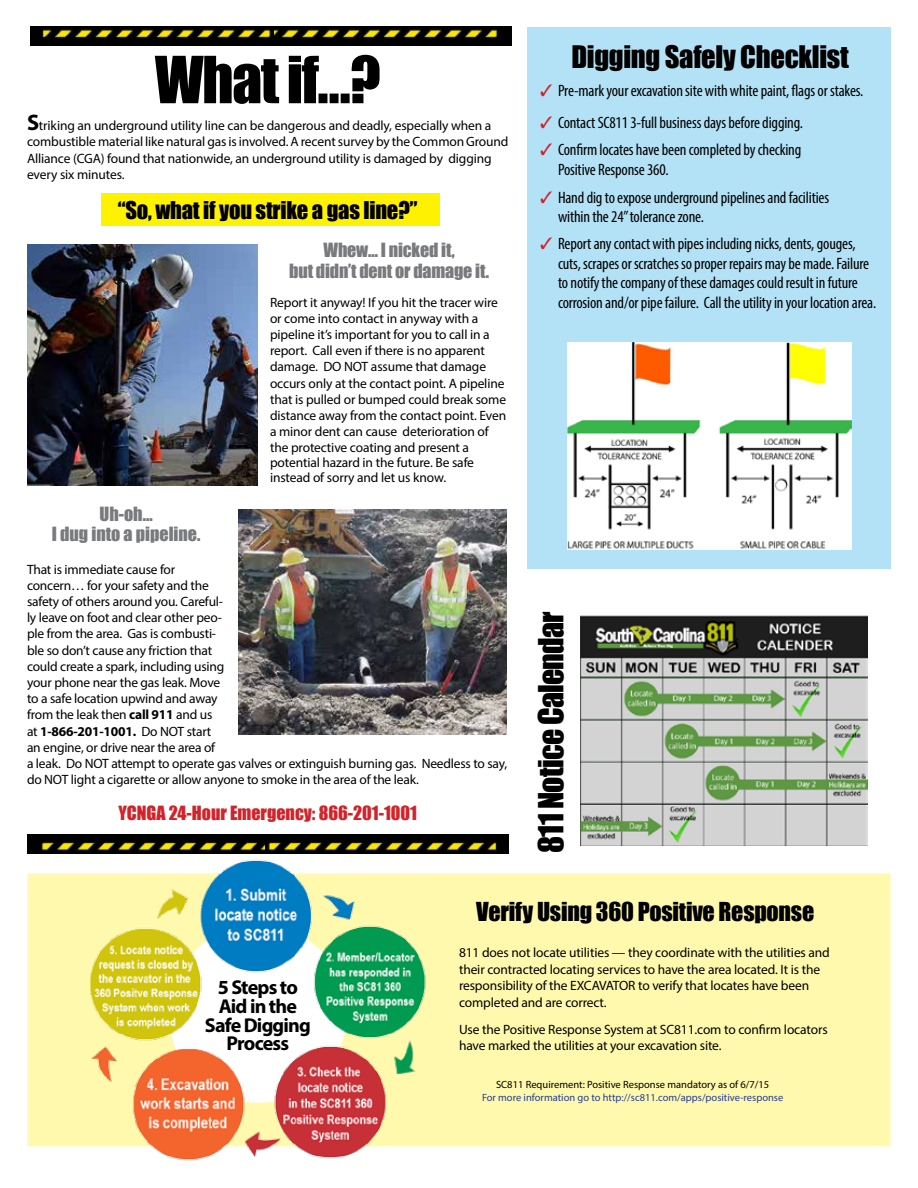
<style>
.page{position:relative;width:918px;height:1188px;background:#fff}
.page>*{position:absolute;margin:0;border:0;box-sizing:border-box;transform-origin:0 0}
.t1{font:60px "Impact";letter-spacing:-.025em;color:#000}
.t2{font:31.8px "Impact";letter-spacing:-.025em;color:#000}
.t3{font:28.5px "Impact";letter-spacing:-.01em;color:#000}
.t4{font:24px "Impact";letter-spacing:-.01em;color:#000}
.t5{font:22.5px "Impact";letter-spacing:-.01em;color:#000}
.t6{font:700 20.1px/18.8px "Myriad Pro";letter-spacing:-.04em;color:#000;text-align:center}
.t7{font:18px/21.6px "Impact";letter-spacing:-.01em;color:#797a7d;text-align:center}
.t8{font:18px "Impact";color:#d2232a}
.t9{font:condensed 16.5px/19.5px "Myriad Pro";letter-spacing:-.01em;color:#000}
.t10{font:13.5px/16.2px "Myriad Pro";letter-spacing:-.01em;color:#000}
.t11{font:10.5px "Myriad Pro";color:#243d91}
.t12{font:10.5px "Myriad Pro";color:#000}
.s1{font-weight:700;font-size:22.5px}
.s2{font-weight:700}
.s3{color:#d2232a}
</style>
<div class="page">
<div style="left:102px;top:193px;width:338px;height:33px;background:#fff200"></div>
<img style="left:27px;top:835px;width:238px;height:18px">
<img style="left:265px;top:835px;width:244px;height:18px">
<div style="left:27px;top:873px;width:864px;height:274px;background:#fff9ae;border:2px solid #fffbca"></div>
<img style="left:239px;top:509px;width:268px;height:225px">
<div style="left:527px;top:27px;width:364px;height:542px;background:#b3e1f5"></div>
<img style="left:28px;top:245px;width:230px;height:241px">
<img style="left:568px;top:343px;width:283px;height:206px">
<img style="left:274px;top:27px;width:238px;height:18px">
<img style="left:30px;top:27px;width:244px;height:18px">
<img style="left:580px;top:615px;width:287px;height:231px">
<img style="left:74px;top:851px;width:355px;height:310px">
<h1 class="t1" style="left:155px;top:33px;width:227px">What if…?</h1>
<p class="t10" style="left:27px;top:117px;width:483px"><span class="s1">S</span>triking an underground utility line can be dangerous and deadly, especially when a combustible material like natural gas is involved. A recent survey by the Common Ground Alliance (CGA) found that nationwide, an underground utility is damaged by digging every six minutes.</p>
<h3 class="t5" style="left:118px;top:193px;width:301px">“So, what if you strike a gas line?”</h3>
<h3 class="t7" style="left:289px;top:238px;width:201px">Whew… I nicked it,<br>but didn’t dent or damage it.</h3>
<p class="t10" style="left:270px;top:294px;width:238px">Report it anyway! If you hit the tracer wire or come into contact in anyway with a pipeline it’s important for you to call in a report. Call even if there is no apparent damage. DO NOT assume that damage occurs only at the contact point. A pipeline that is pulled or bumped could break some distance away from the contact point. Even a minor dent can cause deterioration of the protective coating and present a potential hazard in the future. Be safe instead of sorry and let us know.</p>
<h3 class="t7" style="left:52px;top:504px;width:150px;line-height:19.8px">Uh-oh...<br>I dug into a pipeline.</h3>
<p class="t10" style="left:27px;top:561px;width:482px">That is immediate cause for<br>concern… for your safety and the<br>safety of others around you. Careful-<br>ly leave on foot and clear other peo-<br>ple from the area. Gas is combusti-<br>ble so don’t cause any friction that<br>could create a spark, including using<br>your phone near the gas leak. Move<br>to a safe location upwind and away<br>from the leak then <span class="s2">call 911</span> and us<br>at <span class="s2">1-866-201-1001.</span> Do NOT start<br>an engine, or drive near the area of<br>a leak. Do NOT attempt to operate gas valves or extinguish burning gas. Needless to say, do NOT light a cigarette or allow anyone to smoke in the area of the leak.</p>
<h3 class="t8" style="left:118px;top:799px;width:300px">YCNGA 24-Hour Emergency: 866-201-1001</h3>
<h3 class="t3" style="left:571px;top:35px;width:279px">Digging Safely Checklist</h3>
<p class="t9" style="left:540px;top:81px;width:325px"><span class="s3">✓</span> Pre-mark your excavation site with white paint, flags or stakes.</p>
<p class="t9" style="left:540px;top:113px;width:265px"><span class="s3">✓</span> Contact SC811 3-full business days before digging.</p>
<p class="t9" style="left:558px;top:140px;width:245px;text-indent:-18px"><span class="s3">✓</span> Confirm locates have been completed by checking<br>Positive Response 360.</p>
<p class="t9" style="left:558px;top:187px;width:273px;text-indent:-18px"><span class="s3">✓</span> Hand dig to expose underground pipelines and facilities within the 24” tolerance zone.</p>
<p class="t9" style="left:558px;top:234px;width:320px;text-indent:-18px"><span class="s3">✓</span> Report any contact with pipes including nicks, dents, gouges, cuts, scrapes or scratches so proper repairs may be made. Failure to notify the company of these damages could result in future corrosion and/or pipe failure. Call the utility in your location area.</p>
<h2 class="t2" style="left:526px;top:853px;width:243px;rotate:-90deg">811 Notice Calendar</h2>
<h3 class="t6" style="left:205px;top:977px;width:108px">5 Steps to<br>Aid in the<br>Safe Digging<br>Process</h3>
<h3 class="t4" style="left:476px;top:893px;width:340px">Verify Using 360 Positive Response</h3>
<p class="t10" style="left:459px;top:944px;width:372px">811 does not locate utilities — they coordinate with the utilities and their contracted locating services to have the area located. It is the responsibility of the EXCAVATOR to verify that locates have been completed and are correct.</p>
<p class="t10" style="left:459px;top:1021px;width:370px">Use the Positive Response System at SC811.com to confirm locators have marked the utilities at your excavation site.</p>
<p class="t12" style="left:496px;top:1078px;width:275px">SC811 Requirement: Positive Response mandatory as of 6/7/15</p>
<p class="t11" style="left:482px;top:1091px;width:303px">For more information go to http://sc811.com/apps/positive-response</p>
</div>
